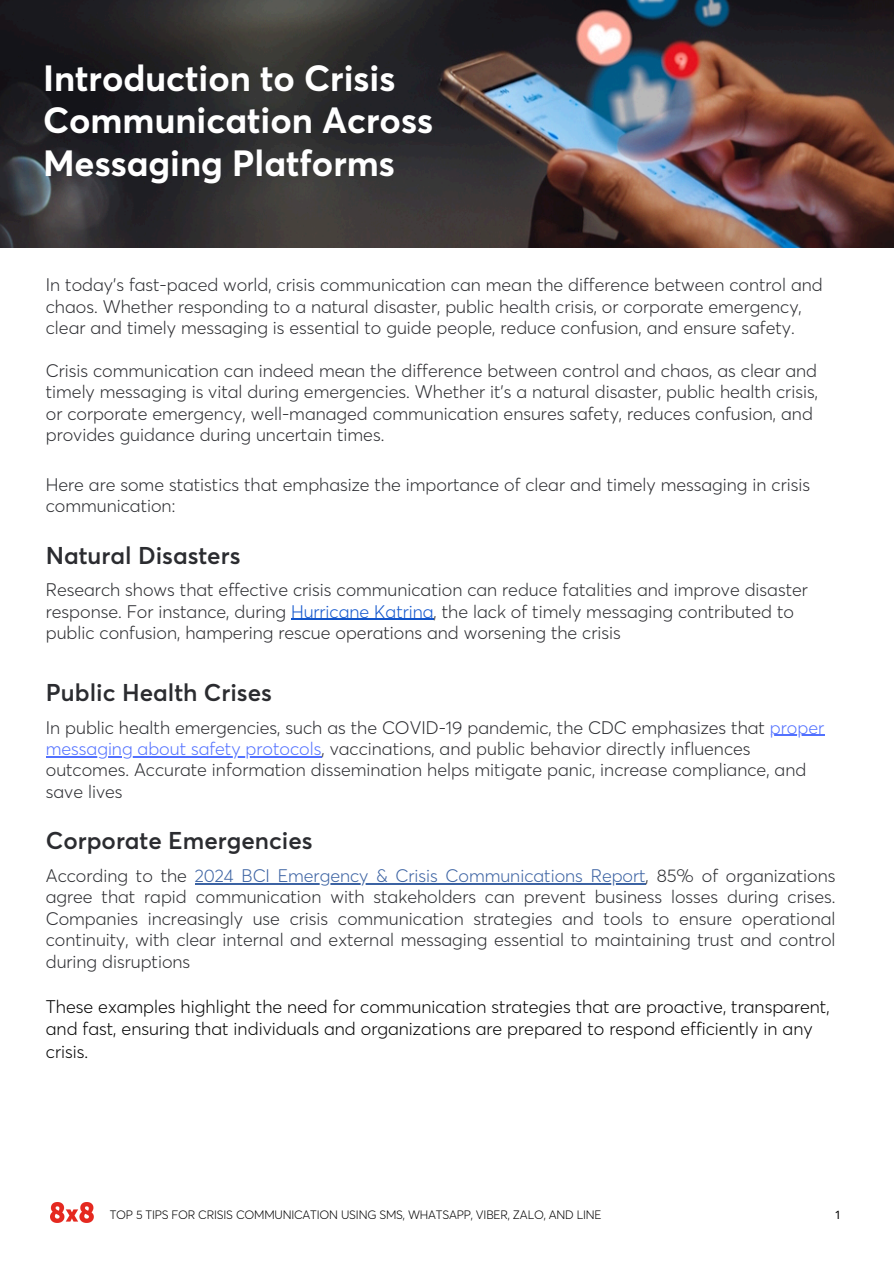
<style>
.page{position:relative;width:894px;height:1264px;background:#fff}
.page>*{position:absolute;margin:0;border:0;box-sizing:border-box;transform-origin:0 0}
.t1{font:700 36px/42.8px "Averta";color:#fff}
.t2{font:600 24px "Averta";color:#2b2c30}
.t3{font:300 18px/21.3px "Averta";color:#2b2c30}
.t4{font:300 18px/22.5px "Averta";color:#000}
.t5{font:300 12px "Averta";letter-spacing:-.015em;color:#000}
.t6{font:12px "Averta";color:#000}
.s1{color:#15c}
.s2{color:#5271ff}
.s3{color:#3c63a3}
</style>
<div class="page">
<img style="left:50px;top:1202px;width:43px;height:20px">
<img style="left:0;top:0;width:893px;height:248px">
<hr style="left:291px;top:619px;width:142px;height:1px;background:#15c">
<hr style="left:769px;top:734px;width:54px;height:1px;background:#5271ff">
<hr style="left:46px;top:756px;width:275px;height:1px;background:#5271ff">
<hr style="left:195px;top:883px;width:450px;height:1px;background:#3c63a3">
<h3 class="t1" style="left:43px;top:56px;width:391px">Introduction to Crisis<br>Communication Across<br>Messaging Platforms</h3>
<h3 class="t3" style="left:46px;top:274px;width:778px">In today’s fast-paced world, crisis communication can mean the difference between control and chaos. Whether responding to a natural disaster, public health crisis, or corporate emergency, clear and timely messaging is essential to guide people, reduce confusion, and ensure safety.</h3>
<h2 class="t3" style="left:46px;top:360px;width:773px">Crisis communication can indeed mean the difference between control and chaos, as clear and timely messaging is vital during emergencies. Whether it’s a natural disaster, public health crisis, or corporate emergency, well-managed communication ensures safety, reduces confusion, and provides guidance during uncertain times.</h2>
<h2 class="t3" style="left:46px;top:473px;width:765px">Here are some statistics that emphasize the importance of clear and timely messaging in crisis communication:</h2>
<h2 class="t2" style="left:46px;top:540px;width:196px">Natural Disasters</h2>
<h3 class="t3" style="left:46px;top:579px;width:763px">Research shows that effective crisis communication can reduce fatalities and improve disaster response. For instance, during <span class="s1">Hurricane Katrina</span>, the lack of timely messaging contributed to public confusion, hampering rescue operations and worsening the crisis</h3>
<h3 class="t2" style="left:46px;top:677px;width:227px">Public Health Crises</h3>
<h3 class="t3" style="left:46px;top:716px;width:779px">In public health emergencies, such as the COVID-19 pandemic, the CDC emphasizes that <span class="s2">proper</span></h3>
<p class="t3" style="left:46px;top:737px;width:761px"><span class="s2">messaging about safety protocols</span>, vaccinations, and public behavior directly influences outcomes. Accurate information dissemination helps mitigate panic, increase compliance, and save lives</p>
<p class="t2" style="left:46px;top:826px;width:268px">Corporate Emergencies</p>
<p class="t3" style="left:46px;top:864px;width:791px;text-align:justify">According to the <span class="s3">2024 BCI Emergency &amp; Crisis Communications Report</span>, 85% of organizations agree that rapid communication with stakeholders can prevent business losses during crises.<br>Companies increasingly use crisis communication strategies and tools to ensure operational continuity, with clear internal and external messaging essential to maintaining trust and control during disruptions</p>
<p class="t4" style="left:46px;top:995px;width:785px">These examples highlight the need for communication strategies that are proactive, transparent, and fast, ensuring that individuals and organizations are prepared to respond efficiently in any crisis.</p>
<p class="t5" style="left:110px;top:1206px;width:493px">TOP 5 TIPS FOR CRISIS COMMUNICATION USING SMS, WHATSAPP, VIBER, ZALO, AND LINE</p>
<h3 class="t6" style="left:835px;top:1206px;width:6px">1</h3>
</div>
